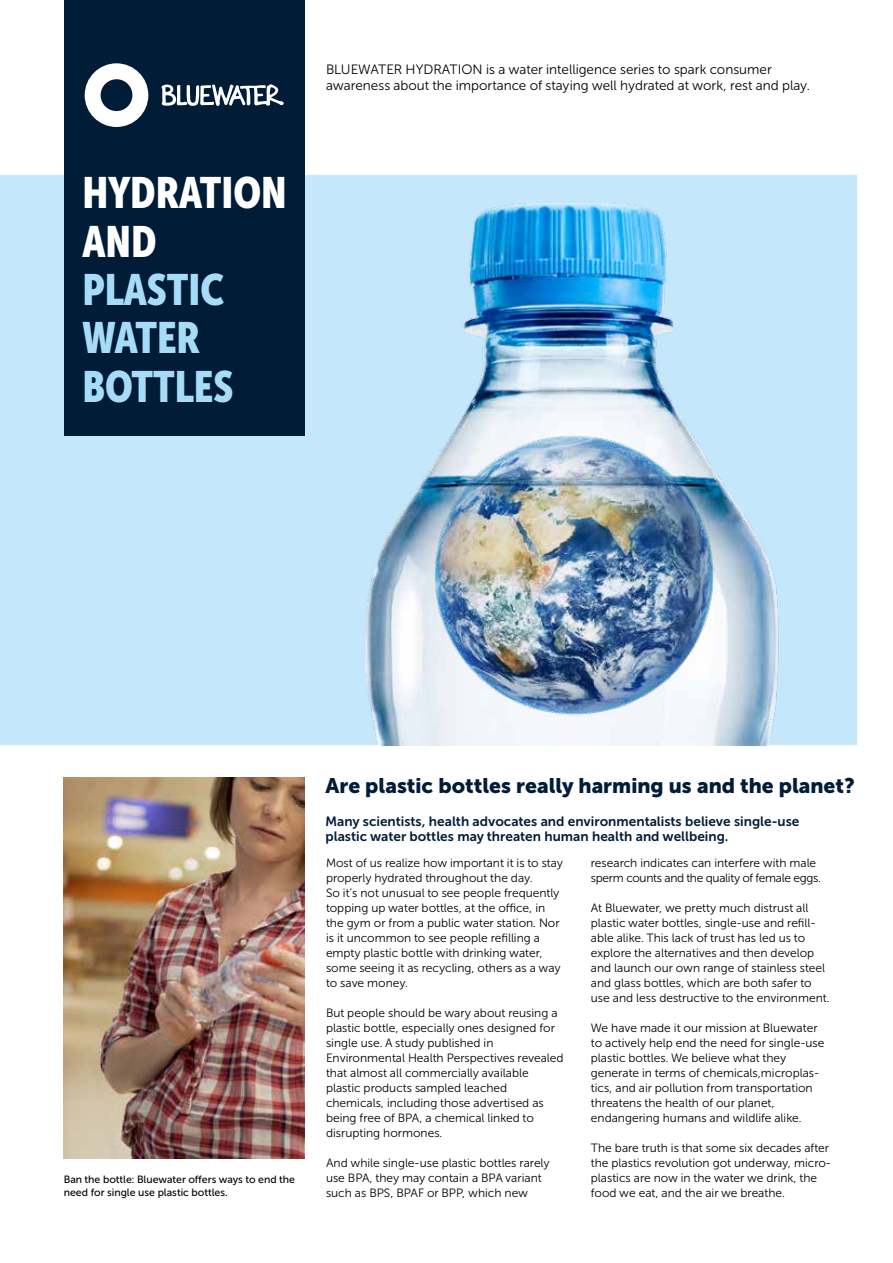
<style>
.page{position:relative;width:893px;height:1263px;background:#fff}
.page>*{position:absolute;margin:0;border:0;box-sizing:border-box;transform-origin:0 0}
.t1{font:43.5px/48.3px "Museo Sans Cond 900";color:#a7dcf8}
.t2{font:43.5px/48.3px "Museo Sans Cond 900";color:#fff}
.t3{font:21px "Museo Sans Cyrl 900";color:#001c37}
.t4{font:13.5px/16.2px "Museo Sans Cyrl 300";color:#000}
.t5{font:13.5px/15.8px "Museo Sans Cyrl 700";color:#001c37}
.t6{font:12px/15px "Museo Sans Cyrl 300";color:#000}
.t7{font:10.5px/12.6px "Museo Sans Cyrl 500";color:#000}
</style>
<div class="page">
<div style="left:1px;top:175px;width:856px;height:570px;background:#c4e7fb"></div>
<img style="left:64px;top:778px;width:241px;height:380px">
<div style="left:64px;top:0;width:241px;height:436px;background:#001c37"></div>
<svg style="left:161px;top:84px;width:123px;height:22px"></svg>
<svg style="left:85px;top:63px;width:63px;height:64px"></svg>
<img style="left:365px;top:202px;width:414px;height:543px">
<img style="left:422px;top:423px;width:304px;height:301px">
<h1 class="t2" style="left:82px;top:169px;width:206px">HYDRATION<br>AND</h1>
<h1 class="t1" style="left:82px;top:266px;width:152px">PLASTIC<br>WATER<br>BOTTLES</h1>
<p class="t4" style="left:326px;top:61px;width:485px">BLUEWATER HYDRATION is a water intelligence series to spark consumer awareness about the importance of staying well hydrated at work, rest and play.</p>
<p class="t7" style="left:64px;top:1173px;width:233px">Ban the bottle: Bluewater offers ways to end the need for single use plastic bottles.</p>
<h2 class="t3" style="left:325px;top:774px;width:531px">Are plastic bottles really harming us and the planet?</h2>
<p class="t5" style="left:325px;top:813px;width:475px">Many scientists, health advocates and environmentalists believe single-use plastic water bottles may threaten human health and wellbeing.</p>
<p class="t6" style="left:326px;top:856px;width:239px">Most of us realize how important it is to stay properly hydrated throughout the day.<br>So it’s not unusual to see people frequently topping up water bottles, at the office, in the gym or from a public water station. Nor is it uncommon to see people refilling a empty plastic bottle with drinking water, some seeing it as recycling, others as a way to save money.</p>
<p class="t6" style="left:326px;top:1006px;width:239px">But people should be wary about reusing a plastic bottle, especially ones designed for single use. A study published in Environmental Health Perspectives revealed that almost all commercially available plastic products sampled leached chemicals, including those advertised as being free of BPA, a chemical linked to disrupting hormones.</p>
<p class="t6" style="left:326px;top:1156px;width:225px">And while single-use plastic bottles rarely use BPA, they may contain a BPA variant such as BPS, BPAF or BPP, which new</p>
<p class="t6" style="left:591px;top:856px;width:232px">research indicates can interfere with male sperm counts and the quality of female eggs.</p>
<p class="t6" style="left:591px;top:901px;width:240px">At Bluewater, we pretty much distrust all plastic water bottles, single-use and refill&shy;able alike. This lack of trust has led us to explore the alternatives and then develop and launch our own range of stainless steel and glass bottles, which are both safer to use and less destructive to the environment.</p>
<p class="t6" style="left:591px;top:1021px;width:235px">We have made it our mission at Bluewater to actively help end the need for single-use plastic bottles. We believe what they generate in terms of chemicals,microplas&shy;tics, and air pollution from transportation threatens the health of our planet, endangering humans and wildlife alike.</p>
<p class="t6" style="left:591px;top:1141px;width:242px">The bare truth is that some six decades after the plastics revolution got underway, micro&shy;plastics are now in the water we drink, the food we eat, and the air we breathe.</p>
</div>
